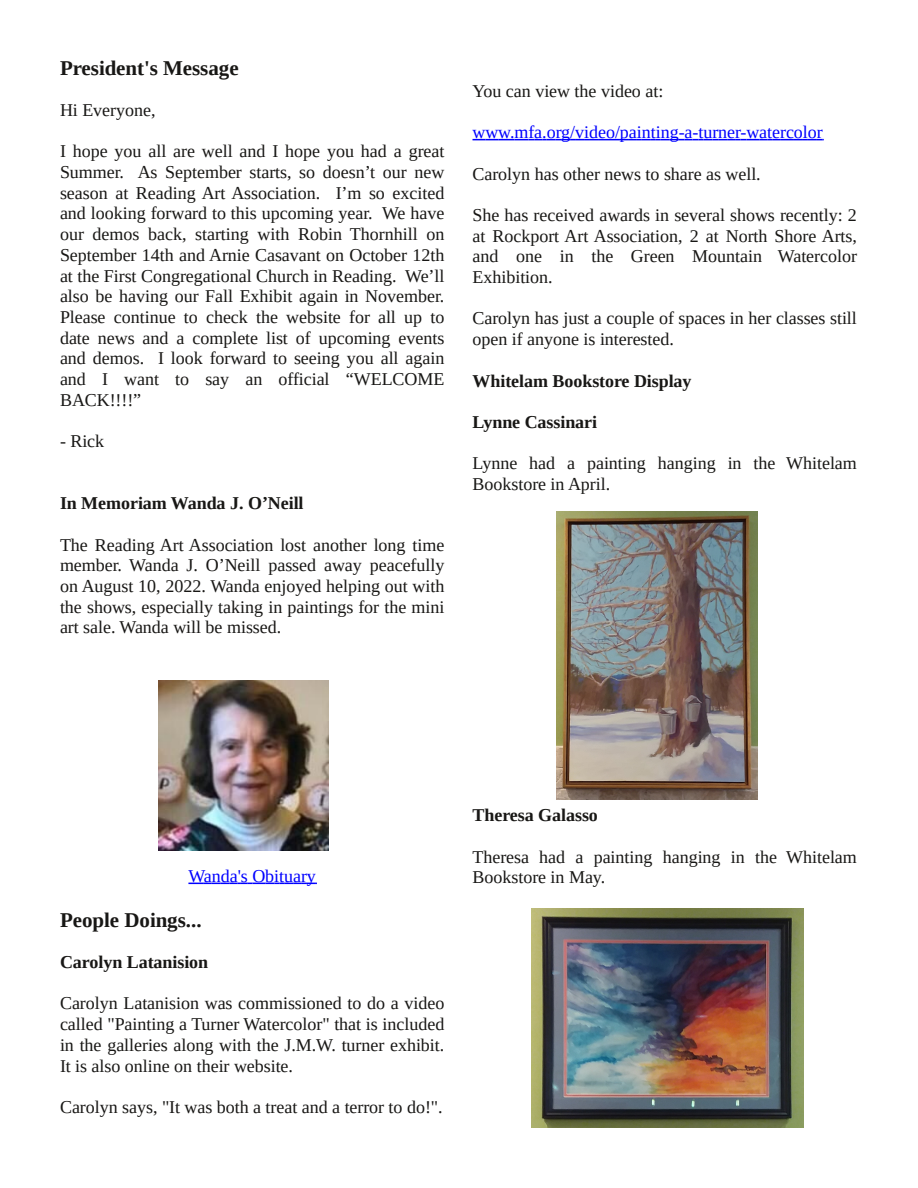
<style>
.page{position:relative;width:918px;height:1188px;background:#fff}
.page>*{position:absolute;margin:0;border:0;box-sizing:border-box;transform-origin:0 0}
.t1{font:700 21px "Liberation Serif";letter-spacing:-.005em;color:#181715}
.t2{font:18px/20.7px "Liberation Serif";color:#181715;text-align:justify}
.t3{font:700 18px "Liberation Serif";color:#181715}
.t4{font:18px "Liberation Serif";color:#00f}
</style>
<div class="page">
<svg style="left:188px;top:883px;width:129px;height:1px"></svg>
<svg style="left:472px;top:139px;width:352px;height:1px"></svg>
<img style="left:158px;top:680px;width:171px;height:171px">
<img style="left:556px;top:512px;width:201px;height:288px">
<img style="left:531px;top:909px;width:272px;height:219px">
<p class="t1" style="left:60px;top:56px;width:180px">President's Message</p>
<p class="t2" style="left:60px;top:100px;width:97px">Hi Everyone,</p>
<p class="t2" style="left:60px;top:141px;width:386px">I hope you all are well and I hope you had a great Summer. As September starts, so doesn’t our new season at Reading Art Association. I’m so excited and looking forward to this upcoming year. We have our demos back, starting with Robin Thornhill on September 14th and Arnie Casavant on October 12th at the First Congregational Church in Reading. We’ll also be having our Fall Exhibit again in November.<br>Please continue to check the website for all up to date news and a complete list of upcoming events and demos. I look forward to seeing you all again and I want to say an official “WELCOME BACK!!!!”</p>
<p class="t2" style="left:60px;top:431px;width:46px">- Rick</p>
<p class="t3" style="left:60px;top:493px;width:245px">In Memoriam Wanda J. O’Neill</p>
<p class="t2" style="left:60px;top:534px;width:386px">The Reading Art Association lost another long time member. Wanda J. O’Neill passed away peacefully on August 10, 2022. Wanda enjoyed helping out with the shows, especially taking in paintings for the mini art sale. Wanda will be missed.</p>
<p class="t2" style="left:472px;top:80px;width:192px">You can view the video at:</p>
<p class="t4" style="left:472px;top:122px;width:352px">www.mfa.org/video/painting-a-turner-watercolor</p>
<p class="t2" style="left:472px;top:163px;width:290px">Carolyn has other news to share as well.</p>
<p class="t2" style="left:472px;top:205px;width:386px">She has received awards in several shows recently: 2 at Rockport Art Association, 2 at North Shore Arts, and one in the Green Mountain Watercolor Exhibition.</p>
<p class="t2" style="left:472px;top:308px;width:386px">Carolyn has just a couple of spaces in her classes still open if anyone is interested.</p>
<p class="t3" style="left:472px;top:370px;width:221px">Whitelam Bookstore Display</p>
<p class="t3" style="left:472px;top:412px;width:126px">Lynne Cassinari</p>
<p class="t2" style="left:472px;top:453px;width:386px">Lynne had a painting hanging in the Whitelam<br>Bookstore in April.</p>
<p class="t4" style="left:188px;top:866px;width:129px">Wanda's Obituary</p>
<p class="t1" style="left:60px;top:908px;width:143px">People Doings...</p>
<p class="t3" style="left:60px;top:952px;width:150px">Carolyn Latanision</p>
<p class="t2" style="left:60px;top:993px;width:386px">Carolyn Latanision was commissioned to do a video called "Painting a Turner Watercolor" that is included in the galleries along with the J.M.W. turner exhibit.<br>It is also online on their website.</p>
<p class="t2" style="left:60px;top:1097px;width:384px">Carolyn says, "It was both a treat and a terror to do!".</p>
<p class="t3" style="left:472px;top:805px;width:127px">Theresa Galasso</p>
<p class="t2" style="left:472px;top:846px;width:386px">Theresa had a painting hanging in the Whitelam<br>Bookstore in May.</p>
</div>
